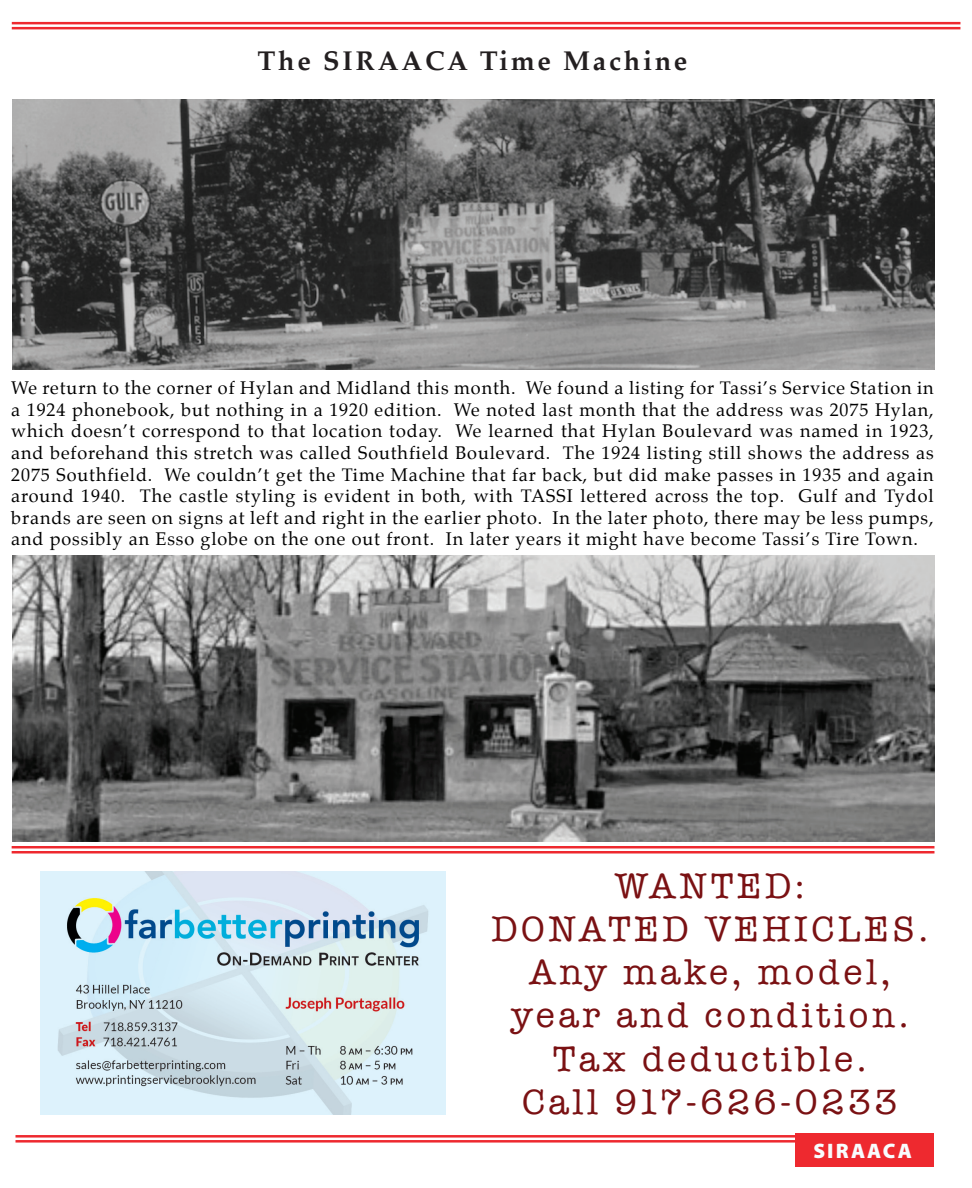
<style>
.page{position:relative;width:972px;height:1188px;background:#fff}
.page>*{position:absolute;margin:0;border:0;box-sizing:border-box;transform-origin:0 0}
.t1{font:36px/43.2px "American Typewriter";letter-spacing:.1em;color:#7a1113;text-align:center}
.t2{font:700 27px "Palatino";letter-spacing:.1em;color:#231f20}
.t3{font:900 21px "Myriad Pro";letter-spacing:.1em;color:#f9fcfe}
.t4{font:18px/21.6px "Palatino";letter-spacing:.05em;color:#000;text-align:justify}
</style>
<div class="page">
<img style="left:40px;top:872px;width:406px;height:242px">
<img style="left:12px;top:99px;width:922px;height:271px">
<img style="left:12px;top:555px;width:922px;height:287px">
<hr style="left:12px;top:22px;width:948px;height:2px;background:#ee292f">
<hr style="left:12px;top:27px;width:948px;height:2px;background:#ee292f">
<hr style="left:16px;top:1135px;width:779px;height:3px;background:#ee292f">
<hr style="left:16px;top:1140px;width:779px;height:3px;background:#ee292f">
<div style="left:795px;top:1134px;width:139px;height:33px;background:#ee292f"></div>
<hr style="left:12px;top:846px;width:922px;height:2px;background:#ee292f">
<hr style="left:12px;top:851px;width:922px;height:3px;background:#ee292f">
<h2 class="t2" style="left:258px;top:38px;width:431px">The SIRAACA Time Machine</h2>
<p class="t4" style="left:11px;top:377px;width:924px">We return to the corner of Hylan and Midland this month. We found a listing for Tassi’s Service Station in a 1924 phonebook, but nothing in a 1920 edition. We noted last month that the address was 2075 Hylan, which doesn’t correspond to that location today. We learned that Hylan Boulevard was named in 1923, and beforehand this stretch was called Southfield Boulevard. The 1924 listing still shows the address as 2075 Southfield. We couldn’t get the Time Machine that far back, but did make passes in 1935 and again around 1940. The castle styling is evident in both, with TASSI lettered across the top. Gulf and Tydol brands are seen on signs at left and right in the earlier photo. In the later photo, there may be less pumps, and possibly an Esso globe on the one out front. In later years it might have become Tassi’s Tire Town.</p>
<h1 class="t1" style="left:491px;top:863px;width:438px">WANTED:<br>DONATED VEHICLES.<br>Any make, model, year and condition.<br>Tax deductible.<br>Call 917-626-0233</h1>
<p class="t3" style="left:817px;top:1131px;width:100px">SIRAACA</p>
<p class="t3" style="left:813px;top:1137px;width:100px">SIRAACA</p>
</div>
